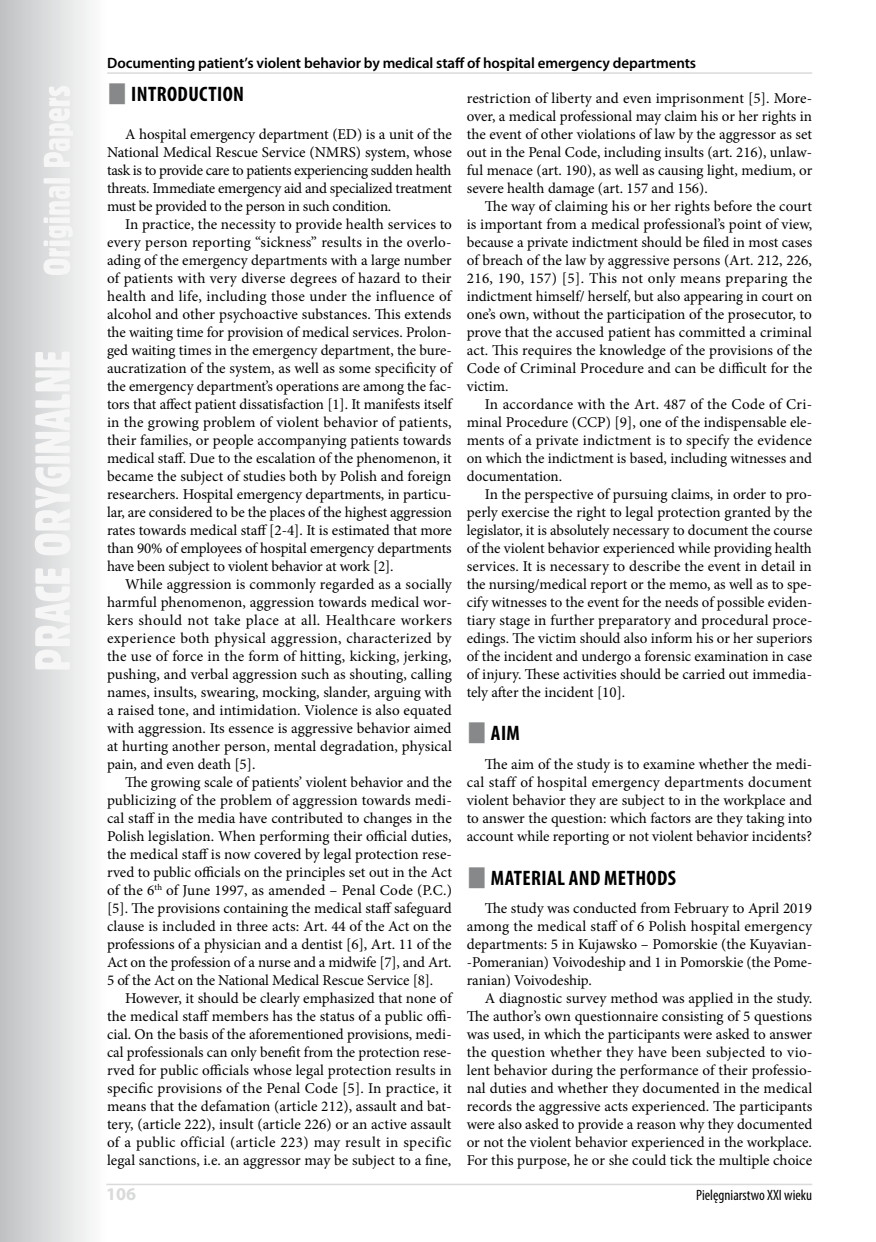
<style>
.page{position:relative;width:876px;height:1242px;background:#fff}
.page>*{position:absolute;margin:0;border:0;box-sizing:border-box;transform-origin:0 0}
.t1{font:700 condensed 21px "Myriad Pro";letter-spacing:.02em;color:#000}
.t2{font:700 18px "Myriad Pro";color:#d9dadb}
.t3{font:15px/18px "Minion Pro";color:#000;text-align:justify}
.t4{font:600 15px "Myriad Pro";letter-spacing:-.005em;color:#000}
.t5{font:condensed 15px "Myriad Pro";color:#000}
</style>
<div class="page">
<svg style="left:0;top:0;width:90px;height:1242px;background:#d8d9da"></svg>
<svg style="left:35px;top:86px;width:38px;height:583px"></svg>
<hr style="left:106px;top:1183px;width:706px;height:2px;background:#d9dadb">
<hr style="left:107px;top:72px;width:705px;height:2px;background:#d9dadb">
<p class="t4" style="left:107px;top:53px;width:591px">Documenting patient’s violent behavior by medical staff of hospital emergency departments</p>
<h1 class="t1" style="left:131px;top:81px;width:114px">INTRODUCTION</h1>
<p class="t3" style="left:107px;top:125px;width:346px;text-indent:18px">A hospital emergency department (ED) is a unit of the National Medical Rescue Service (NMRS) system, whose task is to provide care to patients experiencing sudden health threats. Immediate emergency aid and specialized treatment must be provided to the person in such condition.</p>
<p class="t3" style="left:107px;top:215px;width:346px;text-indent:18px">In practice, the necessity to provide health services to every person reporting “sickness” results in the overlo&shy;ading of the emergency departments with a large number of patients with very diverse degrees of hazard to their health and life, including those under the influence of alcohol and other psychoactive substances. This extends the waiting time for provision of medical services. Prolon&shy;ged waiting times in the emergency department, the bure&shy;aucratization of the system, as well as some specificity of the emergency department’s operations are among the fac&shy;tors that affect patient dissatisfaction [1]. It manifests itself in the growing problem of violent behavior of patients, their families, or people accompanying patients towards medical staff. Due to the escalation of the phenomenon, it became the subject of studies both by Polish and foreign researchers. Hospital emergency departments, in particu&shy;lar, are considered to be the places of the highest aggression rates towards medical staff [2-4]. It is estimated that more than 90% of employees of hospital emergency departments have been subject to violent behavior at work [2].</p>
<p class="t3" style="left:107px;top:575px;width:346px;text-indent:18px">While aggression is commonly regarded as a socially harmful phenomenon, aggression towards medical wor&shy;kers should not take place at all. Healthcare workers experience both physical aggression, characterized by the use of force in the form of hitting, kicking, jerking, pushing, and verbal aggression such as shouting, calling names, insults, swearing, mocking, slander, arguing with a raised tone, and intimidation. Violence is also equated with aggression. Its essence is aggressive behavior aimed at hurting another person, mental degradation, physical pain, and even death [5].</p>
<p class="t3" style="left:107px;top:773px;width:346px;text-indent:18px">The growing scale of patients’ violent behavior and the publicizing of the problem of aggression towards medi&shy;cal staff in the media have contributed to changes in the Polish legislation. When performing their official duties, the medical staff is now covered by legal protection rese&shy;rved to public officials on the principles set out in the Act of the 6<sup>th</sup> of June 1997, as amended – Penal Code (P.C.) [5]. The provisions containing the medical staff safeguard clause is included in three acts: Art. 44 of the Act on the professions of a physician and a dentist [6], Art. 11 of the Act on the profession of a nurse and a midwife [7], and Art.<br>5 of the Act on the National Medical Rescue Service [8].</p>
<p class="t3" style="left:107px;top:989px;width:346px;text-indent:18px">However, it should be clearly emphasized that none of the medical staff members has the status of a public offi&shy;cial. On the basis of the aforementioned provisions, medi&shy;cal professionals can only benefit from the protection rese&shy;rved for public officials whose legal protection results in specific provisions of the Penal Code [5]. In practice, it means that the defamation (article 212), assault and bat&shy;tery, (article 222), insult (article 226) or an active assault of a public official (article 223) may result in specific legal sanctions, i.e. an aggressor may be subject to a fine,</p>
<p class="t3" style="left:467px;top:89px;width:347px">restriction of liberty and even imprisonment [5]. More&shy;over, a medical professional may claim his or her rights in the event of other violations of law by the aggressor as set out in the Penal Code, including insults (art. 216), unlaw&shy;ful menace (art. 190), as well as causing light, medium, or severe health damage (art. 157 and 156).</p>
<p class="t3" style="left:467px;top:197px;width:347px;text-indent:18px">The way of claiming his or her rights before the court is important from a medical professional’s point of view, because a private indictment should be filed in most cases of breach of the law by aggressive persons (Art. 212, 226, 216, 190, 157) [5]. This not only means preparing the indictment himself/ herself, but also appearing in court on one’s own, without the participation of the prosecutor, to prove that the accused patient has committed a criminal act. This requires the knowledge of the provisions of the Code of Criminal Procedure and can be difficult for the victim.</p>
<p class="t3" style="left:467px;top:395px;width:347px;text-indent:18px">In accordance with the Art. 487 of the Code of Cri&shy;minal Procedure (CCP) [9], one of the indispensable ele&shy;ments of a private indictment is to specify the evidence on which the indictment is based, including witnesses and documentation.</p>
<p class="t3" style="left:467px;top:485px;width:347px;text-indent:18px">In the perspective of pursuing claims, in order to pro&shy;perly exercise the right to legal protection granted by the legislator, it is absolutely necessary to document the course of the violent behavior experienced while providing health services. It is necessary to describe the event in detail in the nursing/medical report or the memo, as well as to spe&shy;cify witnesses to the event for the needs of possible eviden&shy;tiary stage in further preparatory and procedural proce&shy;edings. The victim should also inform his or her superiors of the incident and undergo a forensic examination in case of injury. These activities should be carried out immedia&shy;tely after the incident [10].</p>
<h1 class="t1" style="left:491px;top:720px;width:31px">AIM</h1>
<p class="t3" style="left:467px;top:755px;width:347px;text-indent:18px">The aim of the study is to examine whether the medi&shy;cal staff of hospital emergency departments document violent behavior they are subject to in the workplace and to answer the question: which factors are they taking into account while reporting or not violent behavior incidents?</p>
<h1 class="t1" style="left:491px;top:864px;width:187px">MATERIAL AND METHODS</h1>
<p class="t3" style="left:467px;top:899px;width:347px;text-indent:18px">The study was conducted from February to April 2019 among the medical staff of 6 Polish hospital emergency departments: 5 in Kujawsko – Pomorskie (the Kuyavian--Pomeranian) Voivodeship and 1 in Pomorskie (the Pome&shy;ranian) Voivodeship.</p>
<p class="t3" style="left:467px;top:989px;width:347px;text-indent:18px">A diagnostic survey method was applied in the study.<br>The author’s own questionnaire consisting of 5 questions was used, in which the participants were asked to answer the question whether they have been subjected to vio&shy;lent behavior during the performance of their professio&shy;nal duties and whether they documented in the medical records the aggressive acts experienced. The participants were also asked to provide a reason why they documented or not the violent behavior experienced in the workplace.<br>For this purpose, he or she could tick the multiple choice</p>
<p class="t2" style="left:106px;top:1182px;width:31px">106</p>
<p class="t5" style="left:696px;top:1186px;width:118px">Pielęgniarstwo XXI wieku</p>
</div>
